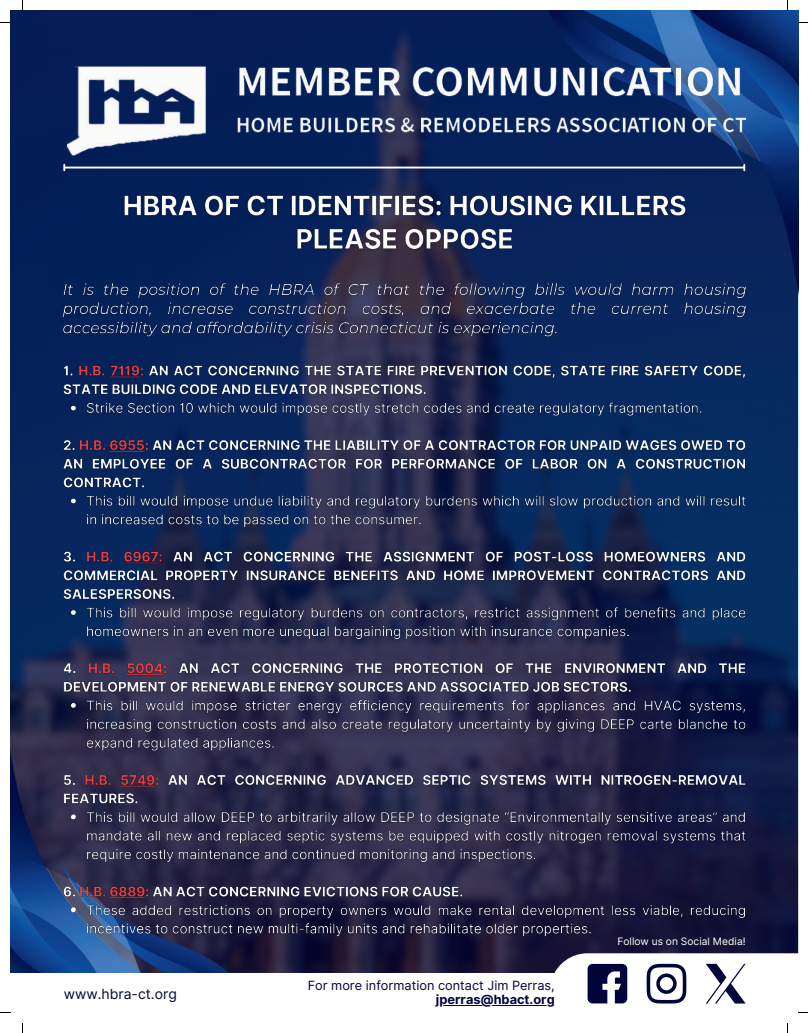
<style>
.page{position:relative;width:808px;height:1033px;background:#fff}
.page>*{position:absolute;margin:0;border:0;box-sizing:border-box;transform-origin:0 0}
.t1{font:14px "Inter";color:#020539}
.t2{font:12.75px "Inter";color:#020539}
.t3{font:700 12.75px "Inter";color:#020539}
.t4{font:10.25px "Inter";color:#fff}
</style>
<div class="page">
<img style="left:10px;top:10px;width:788px;height:962px">
<img style="left:548px;top:10px;width:250px;height:289px">
<img style="left:10px;top:729px;width:249px;height:243px">
<hr style="left:65px;top:167px;width:678px;height:1px;background:#fff">
<img style="left:60px;top:362px;width:690px;height:578px">
<img style="left:119px;top:190px;width:572px;height:66px">
<img style="left:60px;top:280px;width:690px;height:60px">
<img style="left:63px;top:63px;width:682px;height:92px">
<svg style="left:550px;top:953px;width:248px;height:51px"></svg>
<hr style="left:436px;top:1004px;width:118px;height:1px;background:#020539">
<p class="t1" style="left:64px;top:983px;width:115px">www.hbra-ct.org</p>
<p class="t2" style="left:308px;top:975px;width:248px">For more information contact Jim Perras,</p>
<p class="t3" style="left:436px;top:990px;width:120px">jperras@hbact.org</p>
<p class="t4" style="left:617px;top:933px;width:130px">Follow us on Social Media!</p>
</div>
